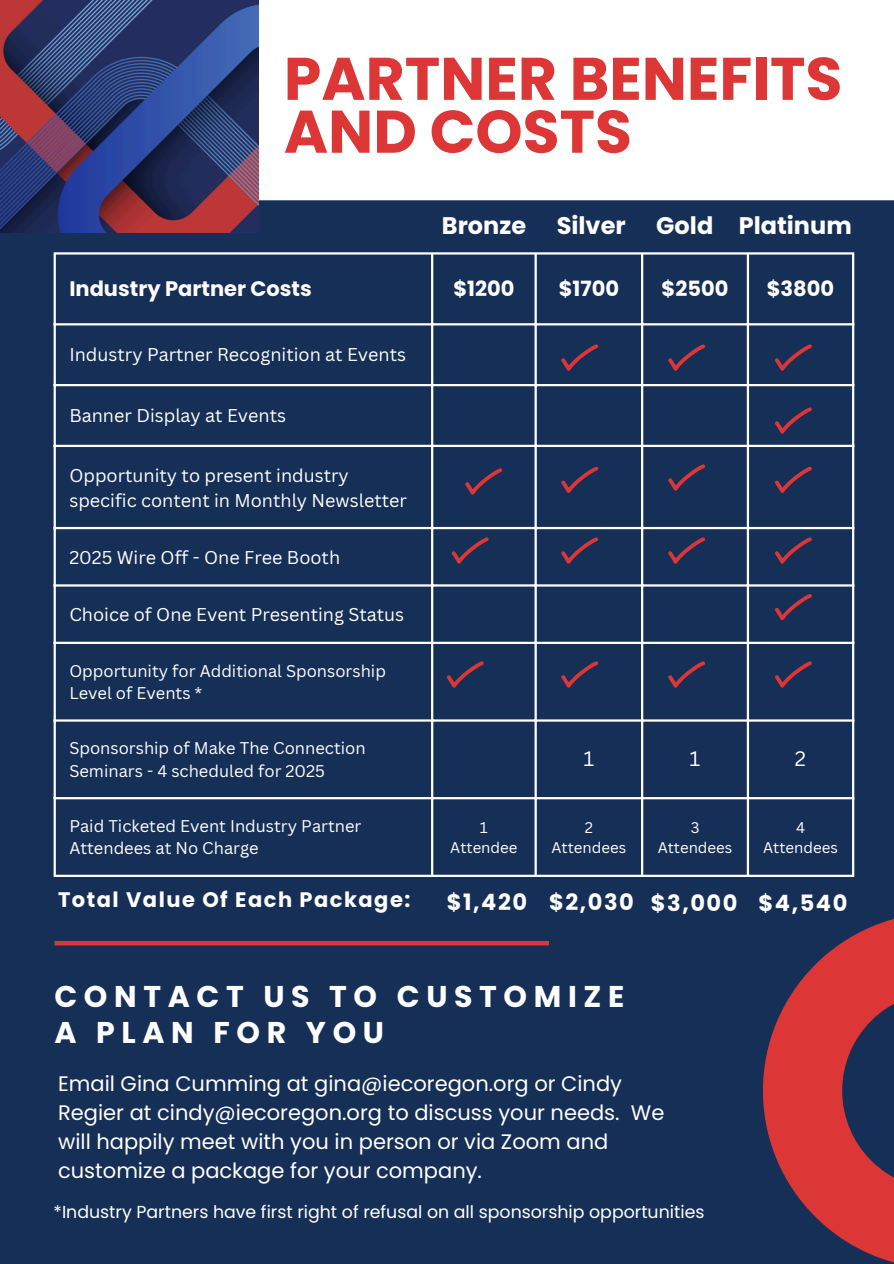
<style>
.page{position:relative;width:894px;height:1264px;background:#fff}
.page>*{position:absolute;margin:0;border:0;box-sizing:border-box;transform-origin:0 0}
.t1{font:700 60px/52.8px "Poppins";color:#dd3636}
.t2{font:700 30px/36px "Poppins";letter-spacing:.22em;color:#fff}
.t3{font:700 24px "Poppins";color:#fff}
.t4{font:700 22.5px "Poppins";letter-spacing:.07em;color:#fff}
.t5{font:700 22.5px "Poppins";color:#fefcfc}
.t6{font:21px/29.2px "Poppins";color:#fff}
.t7{font:700 21px "Poppins";letter-spacing:.07em;color:#fff}
.t8{font:700 21px "Poppins";color:#fefcfc}
.t9{font:20.4px "Canva Sans";color:#fff}
.t10{font:18px/24.8px "Canva Sans";color:#fff}
.t11{font:17.4px "Poppins";color:#fff}
.t12{font:16.5px/22.5px "Canva Sans";color:#fff}
.t13{font:15px/20.2px "Canva Sans";color:#fff;text-align:center}
</style>
<div class="page">
<div style="left:0;top:198px;width:893px;height:1065px;background:#162f56"></div>
<hr style="left:54px;top:254px;width:2px;height:620px;background:#fff">
<hr style="left:431px;top:254px;width:2px;height:620px;background:#fff">
<hr style="left:534px;top:254px;width:2px;height:620px;background:#fff">
<hr style="left:640px;top:254px;width:3px;height:620px;background:#fff">
<hr style="left:746px;top:254px;width:2px;height:620px;background:#fff">
<hr style="left:851px;top:254px;width:3px;height:620px;background:#fff">
<hr style="left:54px;top:252px;width:800px;height:2px;background:#fff">
<hr style="left:54px;top:323px;width:800px;height:2px;background:#fff">
<hr style="left:54px;top:384px;width:800px;height:2px;background:#fff">
<hr style="left:54px;top:445px;width:800px;height:2px;background:#fff">
<hr style="left:54px;top:527px;width:800px;height:2px;background:#fff">
<hr style="left:54px;top:584px;width:800px;height:2px;background:#fff">
<hr style="left:54px;top:641px;width:800px;height:3px;background:#fff">
<hr style="left:54px;top:719px;width:800px;height:2px;background:#fff">
<hr style="left:54px;top:797px;width:800px;height:2px;background:#fff">
<hr style="left:54px;top:874px;width:800px;height:3px;background:#fff">
<svg style="left:774px;top:594px;width:37px;height:26px"></svg>
<svg style="left:774px;top:407px;width:37px;height:26px"></svg>
<svg style="left:774px;top:344px;width:37px;height:26px"></svg>
<svg style="left:668px;top:344px;width:37px;height:26px"></svg>
<svg style="left:561px;top:344px;width:37px;height:26px"></svg>
<svg style="left:561px;top:467px;width:37px;height:25px"></svg>
<svg style="left:668px;top:464px;width:37px;height:26px"></svg>
<svg style="left:774px;top:467px;width:37px;height:25px"></svg>
<svg style="left:561px;top:537px;width:37px;height:26px"></svg>
<svg style="left:774px;top:537px;width:37px;height:26px"></svg>
<svg style="left:446px;top:661px;width:37px;height:26px"></svg>
<svg style="left:561px;top:661px;width:37px;height:26px"></svg>
<svg style="left:668px;top:661px;width:37px;height:26px"></svg>
<svg style="left:668px;top:537px;width:37px;height:26px"></svg>
<svg style="left:451px;top:537px;width:37px;height:26px"></svg>
<svg style="left:774px;top:661px;width:37px;height:26px"></svg>
<img style="left:0;top:0;width:258px;height:232px">
<svg style="left:762px;top:912px;width:131px;height:351px;fill:#dd3636"></svg>
<div style="left:54px;top:940px;width:495px;height:5px;background:#dd3636"></div>
<svg style="left:465px;top:468px;width:37px;height:26px"></svg>
<p class="t1" style="left:284px;top:52px;width:560px">PARTNER BENEFITS<br>AND COSTS</p>
<h3 class="t3" style="left:441px;top:209px;width:86px">Bronze</h3>
<h3 class="t3" style="left:556px;top:209px;width:70px">Silver</h3>
<h3 class="t3" style="left:656px;top:209px;width:197px">Gold Platinum</h3>
<h1 class="t8" style="left:69px;top:274px;width:244px">Industry Partner Costs</h1>
<h4 class="t7" style="left:453px;top:274px;width:63px">$1200</h4>
<p class="t7" style="left:558px;top:274px;width:62px">$1700</p>
<p class="t7" style="left:661px;top:274px;width:68px">$2500</p>
<p class="t7" style="left:766px;top:274px;width:69px">$3800</p>
<p class="t10" style="left:69px;top:342px;width:338px">Industry Partner Recognition at Events</p>
<p class="t10" style="left:69px;top:403px;width:218px">Banner Display at Events</p>
<p class="t10" style="left:69px;top:462px;width:339px">Opportunity to present industry specific content in Monthly Newsletter</p>
<p class="t10" style="left:69px;top:544px;width:272px">2025 Wire Off - One Free Booth</p>
<p class="t10" style="left:69px;top:602px;width:336px">Choice of One Event Presenting Status</p>
<p class="t12" style="left:69px;top:659px;width:318px">Opportunity for Additional Sponsorship<br>Level of Events *</p>
<p class="t12" style="left:69px;top:736px;width:298px">Sponsorship of Make The Connection<br>Seminars - 4 scheduled for 2025</p>
<p class="t9" style="left:583px;top:743px;width:12px">1</p>
<p class="t9" style="left:689px;top:743px;width:12px">1</p>
<p class="t9" style="left:794px;top:743px;width:13px">2</p>
<p class="t12" style="left:69px;top:814px;width:293px">Paid Ticketed Event Industry Partner<br>Attendees at No Charge</p>
<p class="t13" style="left:450px;top:817px;width:69px">1<br>Attendee</p>
<p class="t13" style="left:551px;top:817px;width:76px">2<br>Attendees</p>
<p class="t13" style="left:657px;top:817px;width:76px">3<br>Attendees</p>
<p class="t13" style="left:763px;top:817px;width:76px">4<br>Attendees</p>
<p class="t7" style="left:58px;top:885px;width:353px">Total Value Of Each Package:</p>
<p class="t5" style="left:446px;top:886px;width:82px">$1,420</p>
<p class="t4" style="left:549px;top:886px;width:86px">$2,030</p>
<p class="t4" style="left:650px;top:887px;width:88px">$3,000</p>
<p class="t4" style="left:758px;top:887px;width:90px">$4,540</p>
<p class="t2" style="left:54px;top:978px;width:571px">CONTACT US TO CUSTOMIZE<br>A PLAN FOR YOU</p>
<p class="t6" style="left:58px;top:1068px;width:607px">Email Gina Cumming at gina@iecoregon.org or Cindy Regier at cindy@iecoregon.org to discuss your needs. We will happily meet with you in person or via Zoom and customize a package for your company.</p>
<p class="t11" style="left:54px;top:1200px;width:652px">*Industry Partners have first right of refusal on all sponsorship opportunities</p>
</div>
